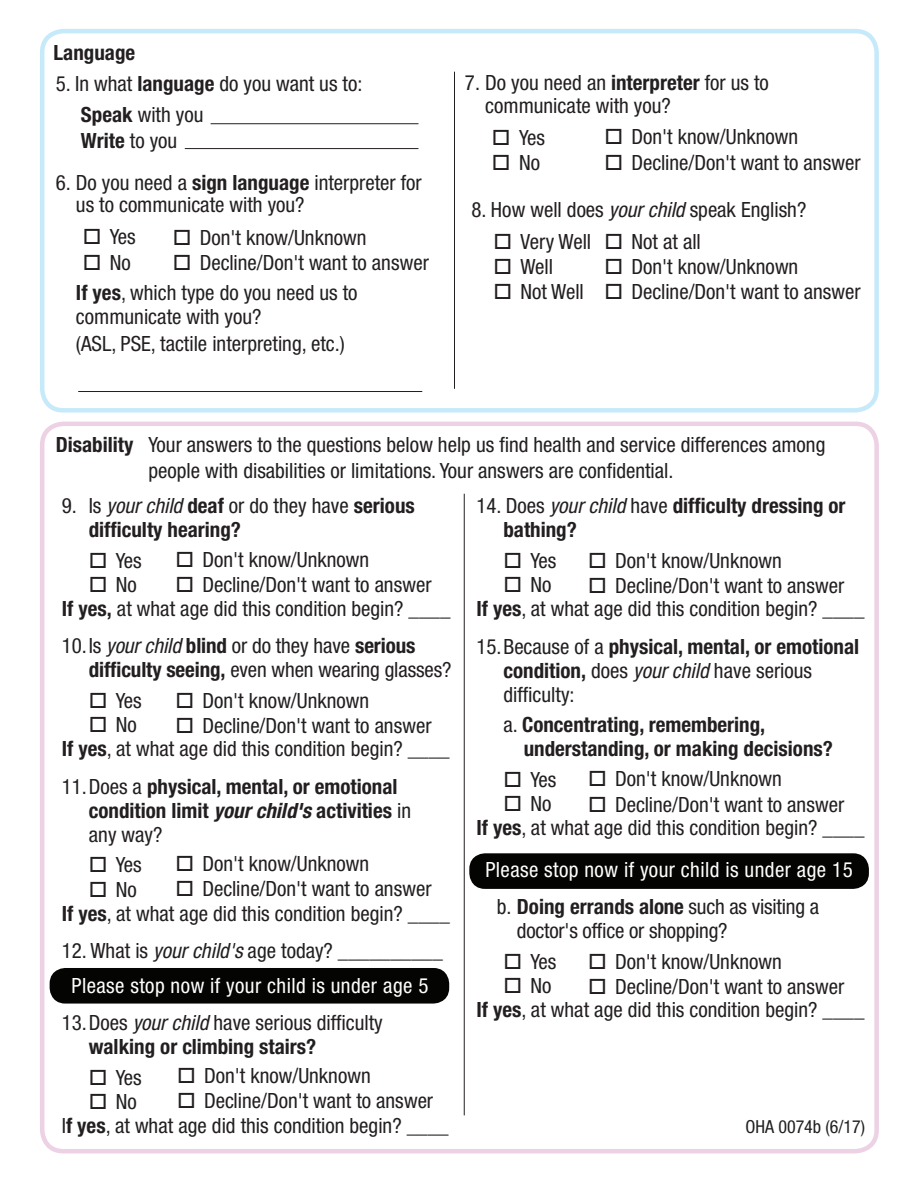
<style>
.page{position:relative;width:918px;height:1188px;background:#fff}
.page>*{position:absolute;margin:0;border:0;box-sizing:border-box;transform-origin:0 0}
.t1{font:condensed 21px/25.2px "Helvetica Neue LT Std";color:#231f20}
.t2{font:700 condensed 21px/24px "Helvetica Neue LT Std";color:#231f20}
.t3{font:condensed 21px "Helvetica Neue LT Std";letter-spacing:.02em;color:#fff}
.t4{font:condensed 18px "Helvetica Neue LT Std";color:#231f20}
.s1{font-weight:700}
.s2{font-weight:400}
.s3{font-style:italic}
.s4{font-weight:400;font-style:italic}
</style>
<div class="page">
<div style="left:40px;top:422px;width:839px;height:731px;border:4px solid #edd1e4;border-radius:21px"></div>
<hr style="left:464px;top:494px;width:1px;height:621px;background:#231f20">
<div style="left:52px;top:970px;width:395px;height:31px;background:#040503;border-radius:13px"></div>
<div style="left:50px;top:968px;width:399px;height:36px;border:4px solid #040503;border-radius:13px"></div>
<div style="left:472px;top:856px;width:395px;height:31px;background:#040503;border-radius:13px"></div>
<div style="left:469px;top:853px;width:400px;height:36px;border:4px solid #040503;border-radius:13px"></div>
<div style="left:40px;top:29px;width:839px;height:384px;border:4px solid #c6eafa;border-radius:21px"></div>
<hr style="left:211px;top:123px;width:207px;height:1px;background:#231f20">
<hr style="left:185px;top:148px;width:233px;height:1px;background:#231f20">
<hr style="left:454px;top:72px;width:1px;height:317px;background:#231f20">
<hr style="left:78px;top:391px;width:344px;height:1px;background:#231f20">
<p class="t2" style="left:54px;top:40px;width:83px">Language</p>
<p class="t1" style="left:81px;top:67px;width:283px;line-height:32px;text-indent:-25px">5. In what <span class="s1">language</span> do you want us to:<br><span class="s1">Speak</span> with you</p>
<p class="t2" style="left:81px;top:128px;width:98px">Write <span class="s2">to you</span></p>
<p class="t1" style="left:76px;top:171px;width:347px;line-height:22.5px;text-indent:-20px">6. Do you need a <span class="s1">sign language</span> interpreter for us to communicate with you?</p>
<p class="t1" style="left:110px;top:224px;width:27px">Yes<br>No</p>
<p class="t1" style="left:76px;top:281px;width:283px;line-height:24px"><span class="s1">If yes</span>, which type do you need us to communicate with you?</p>
<p class="t1" style="left:76px;top:331px;width:270px">(ASL, PSE, tactile interpreting, etc.)</p>
<p class="t1" style="left:200px;top:225px;width:231px">Don't know/Unknown<br>Decline/Don't want to answer</p>
<p class="t1" style="left:485px;top:71px;width:285px;line-height:22.5px;text-indent:-20px">7. Do you need an <span class="s1">interpreter</span> for us to communicate with you?</p>
<p class="t1" style="left:519px;top:125px;width:27px">Yes<br>No</p>
<p class="t1" style="left:632px;top:124px;width:231px">Don't know/Unknown<br>Decline/Don't want to answer</p>
<p class="t1" style="left:521px;top:194px;width:287px;line-height:32px;text-indent:-49px">8. How well does <span class="s3">your child</span> speak English?<br>Very Well</p>
<p class="t1" style="left:521px;top:254px;width:65px">Well<br>Not Well</p>
<p class="t1" style="left:632px;top:229px;width:231px">Not at all<br>Don't know/Unknown<br>Decline/Don't want to answer</p>
<p class="t2" style="left:56px;top:433px;width:79px">Disability</p>
<p class="t1" style="left:149px;top:432px;width:678px">Your answers to the questions below help us find health and service differences among people with disabilities or limitations. Your answers are confidential.</p>
<p class="t2" style="left:89px;top:493px;width:328px;text-indent:-27px"><span class="s2">9. Is</span> <span class="s4">your child</span> deaf <span class="s2">or do they have</span> serious difficulty hearing?</p>
<p class="t1" style="left:116px;top:548px;width:27px">Yes</p>
<p class="t1" style="left:116px;top:572px;width:22px">No</p>
<p class="t1" style="left:62px;top:596px;width:390px"><span class="s1">If yes,</span> at what age did this condition begin? ____</p>
<p class="t1" style="left:89px;top:634px;width:364px;line-height:24px;text-indent:-27px">10.Is <span class="s3">your child</span> <span class="s1">blind</span> or do they have <span class="s1">serious difficulty seeing,</span> even when wearing glasses?</p>
<p class="t1" style="left:116px;top:688px;width:27px">Yes</p>
<p class="t1" style="left:116px;top:712px;width:22px">No</p>
<p class="t1" style="left:62px;top:736px;width:390px"><span class="s1">If yes</span>, at what age did this condition begin? ____</p>
<p class="t2" style="left:89px;top:774px;width:324px;text-indent:-27px"><span class="s2">11.Does a</span> physical, mental, or emotional condition limit <span class="s3">your child's</span> activities <span class="s2">in any way?</span></p>
<p class="t1" style="left:116px;top:852px;width:27px">Yes</p>
<p class="t1" style="left:116px;top:876px;width:22px">No</p>
<p class="t1" style="left:62px;top:900px;width:390px"><span class="s1">If yes</span>, at what age did this condition begin? ____</p>
<p class="t1" style="left:62px;top:938px;width:383px">12. What is <span class="s3">your child's</span> age today? __________</p>
<p class="t2" style="left:503px;top:494px;width:344px;text-indent:-27px"><span class="s2">14. Does</span> <span class="s4">your child</span> <span class="s2">have</span> difficulty dressing or bathing?</p>
<p class="t1" style="left:530px;top:548px;width:27px">Yes</p>
<p class="t1" style="left:530px;top:572px;width:22px">No</p>
<p class="t1" style="left:476px;top:596px;width:390px"><span class="s1">If yes</span>, at what age did this condition begin? ____</p>
<p class="t1" style="left:503px;top:634px;width:357px;line-height:24px;text-indent:-27px">15.Because of a <span class="s1">physical, mental, or emotional condition,</span> does <span class="s3">your child</span> have serious difficulty:</p>
<p class="t2" style="left:524px;top:713px;width:311px;text-indent:-20px"><span class="s2">a.</span> Concentrating, remembering, understanding, or making decisions?</p>
<p class="t1" style="left:530px;top:767px;width:27px">Yes</p>
<p class="t1" style="left:530px;top:791px;width:22px">No</p>
<p class="t1" style="left:476px;top:815px;width:390px"><span class="s1">If yes</span>, at what age did this condition begin? ____</p>
<p class="t1" style="left:203px;top:547px;width:231px">Don't know/Unknown<br>Decline/Don't want to answer</p>
<p class="t1" style="left:615px;top:548px;width:231px">Don't know/Unknown<br>Decline/Don't want to answer</p>
<p class="t1" style="left:203px;top:688px;width:231px">Don't know/Unknown<br>Decline/Don't want to answer</p>
<p class="t1" style="left:615px;top:766px;width:231px">Don't know/Unknown<br>Decline/Don't want to answer</p>
<p class="t1" style="left:203px;top:850px;width:231px">Don't know/Unknown<br>Decline/Don't want to answer</p>
<p class="t3" style="left:485px;top:858px;width:369px">Please stop now if your child is under age 15</p>
<p class="t1" style="left:517px;top:894px;width:304px;line-height:24px;text-indent:-20px">b. <span class="s1">Doing errands alone</span> such as visiting a doctor's office or shopping?</p>
<p class="t1" style="left:530px;top:948px;width:27px">Yes</p>
<p class="t1" style="left:530px;top:972px;width:22px">No</p>
<p class="t1" style="left:476px;top:996px;width:390px"><span class="s1">If yes</span>, at what age did this condition begin? ____</p>
<p class="t1" style="left:615px;top:949px;width:168px">Don't know/Unknown</p>
<p class="t3" style="left:72px;top:973px;width:358px">Please stop now if your child is under age 5</p>
<p class="t1" style="left:615px;top:974px;width:231px">Decline/Don't want to answer</p>
<p class="t1" style="left:89px;top:1010px;width:295px;line-height:24px;text-indent:-27px">13.Does <span class="s3">your child</span> have serious difficulty <span class="s1">walking or climbing stairs?</span></p>
<p class="t1" style="left:116px;top:1065px;width:27px">Yes</p>
<p class="t1" style="left:116px;top:1089px;width:22px">No</p>
<p class="t1" style="left:62px;top:1113px;width:388px">I<span class="s1">f yes</span>, at what age did this condition begin? ____</p>
<p class="t1" style="left:204px;top:1063px;width:231px">Don't know/Unknown<br>Decline/Don't want to answer</p>
<p class="t4" style="left:745px;top:1117px;width:121px">OHA 0074b (6/17)</p>
</div>
